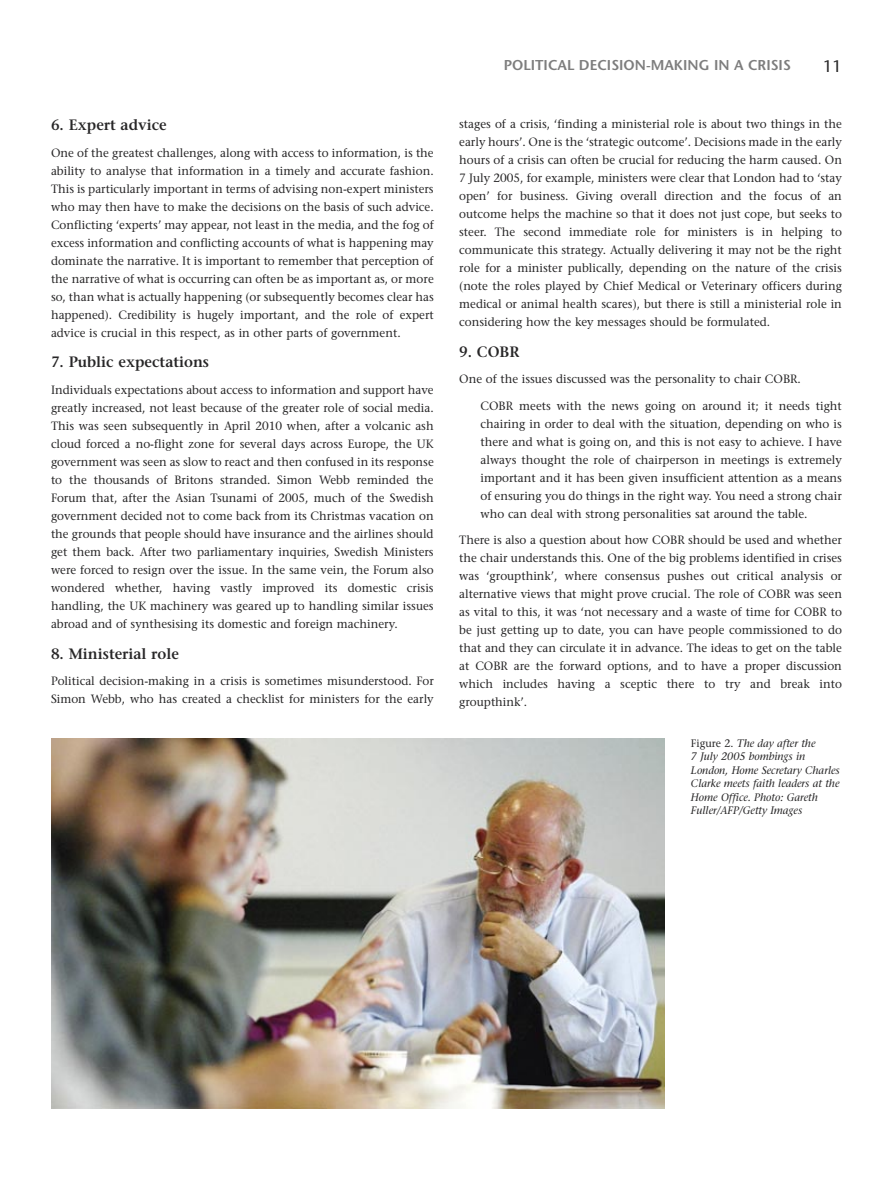
<style>
.page{position:relative;width:893px;height:1191px;background:#fff}
.page>*{position:absolute;margin:0;border:0;box-sizing:border-box;transform-origin:0 0}
.t1{font:16.5px "Stone Sans";color:#272627}
.t2{font:600 15px "Stone Serif";color:#272627}
.t3{font:600 14.25px "Stone Sans";color:#7d7d7d}
.t4{font:12px/18px "Stone Serif";color:#272627;text-align:justify}
.t5{font:italic 10.8px/13.5px "Stone Serif";color:#272627}
.s1{font-style:normal}
</style>
<div class="page">
<img style="left:51px;top:739px;width:613px;height:369px">
<p class="t2" style="left:51px;top:119px;width:117px">6. Expert advice</p>
<p class="t4" style="left:51px;top:145px;width:384px">One of the greatest challenges, along with access to information, is the ability to analyse that information in a timely and accurate fashion.<br>This is particularly important in terms of advising non-expert ministers who may then have to make the decisions on the basis of such advice.<br>Conflicting ‘experts’ may appear, not least in the media, and the fog of excess information and conflicting accounts of what is happening may dominate the narrative. It is important to remember that perception of the narrative of what is occurring can often be as important as, or more so, than what is actually happening (or subsequently becomes clear has happened). Credibility is hugely important, and the role of expert advice is crucial in this respect, as in other parts of government.</p>
<p class="t2" style="left:51px;top:356px;width:160px">7. Public expectations</p>
<p class="t4" style="left:51px;top:382px;width:384px">Individuals expectations about access to information and support have greatly increased, not least because of the greater role of social media.<br>This was seen subsequently in April 2010 when, after a volcanic ash cloud forced a no-flight zone for several days across Europe, the UK government was seen as slow to react and then confused in its response to the thousands of Britons stranded. Simon Webb reminded the Forum that, after the Asian Tsunami of 2005, much of the Swedish government decided not to come back from its Christmas vacation on the grounds that people should have insurance and the airlines should get them back. After two parliamentary inquiries, Swedish Ministers were forced to resign over the issue. In the same vein, the Forum also wondered whether, having vastly improved its domestic crisis handling, the UK machinery was geared up to handling similar issues abroad and of synthesising its domestic and foreign machinery.</p>
<p class="t2" style="left:51px;top:648px;width:129px">8. Ministerial role</p>
<p class="t4" style="left:51px;top:673px;width:384px">Political decision-making in a crisis is sometimes misunderstood. For<br>Simon Webb, who has created a checklist for ministers for the early</p>
<p class="t3" style="left:504px;top:60px;width:289px">POLITICAL DECISION-MAKING IN A CRISIS</p>
<h1 class="t1" style="left:823px;top:60px;width:20px">11</h1>
<p class="t4" style="left:459px;top:116px;width:384px">stages of a crisis, ‘finding a ministerial role is about two things in the early hours’. One is the ‘strategic outcome’. Decisions made in the early hours of a crisis can often be crucial for reducing the harm caused. On 7 July 2005, for example, ministers were clear that London had to ‘stay open’ for business. Giving overall direction and the focus of an outcome helps the machine so that it does not just cope, but seeks to steer. The second immediate role for ministers is in helping to communicate this strategy. Actually delivering it may not be the right role for a minister publically, depending on the nature of the crisis (note the roles played by Chief Medical or Veterinary officers during medical or animal health scares), but there is still a ministerial role in considering how the key messages should be formulated.</p>
<p class="t2" style="left:459px;top:346px;width:62px">9. COBR</p>
<p class="t4" style="left:459px;top:371px;width:343px">One of the issues discussed was the personality to chair COBR.</p>
<p class="t4" style="left:481px;top:398px;width:363px">COBR meets with the news going on around it; it needs tight chairing in order to deal with the situation, depending on who is there and what is going on, and this is not easy to achieve. I have always thought the role of chairperson in meetings is extremely important and it has been given insufficient attention as a means of ensuring you do things in the right way. You need a strong chair who can deal with strong personalities sat around the table.</p>
<p class="t4" style="left:459px;top:532px;width:384px">There is also a question about how COBR should be used and whether the chair understands this. One of the big problems identified in crises was ‘groupthink’, where consensus pushes out critical analysis or alternative views that might prove crucial. The role of COBR was seen as vital to this, it was ‘not necessary and a waste of time for COBR to be just getting up to date, you can have people commissioned to do that and they can circulate it in advance. The ideas to get on the table at COBR are the forward options, and to have a proper discussion which includes having a sceptic there to try and break into groupthink’.</p>
<p class="t5" style="left:691px;top:737px;width:150px"><span class="s1">Figure 2.</span> The day after the<br>7 July 2005 bombings in<br>London, Home Secretary Charles<br>Clarke meets faith leaders at the<br>Home Office. Photo: Gareth<br>Fuller/AFP/Getty Images</p>
</div>
